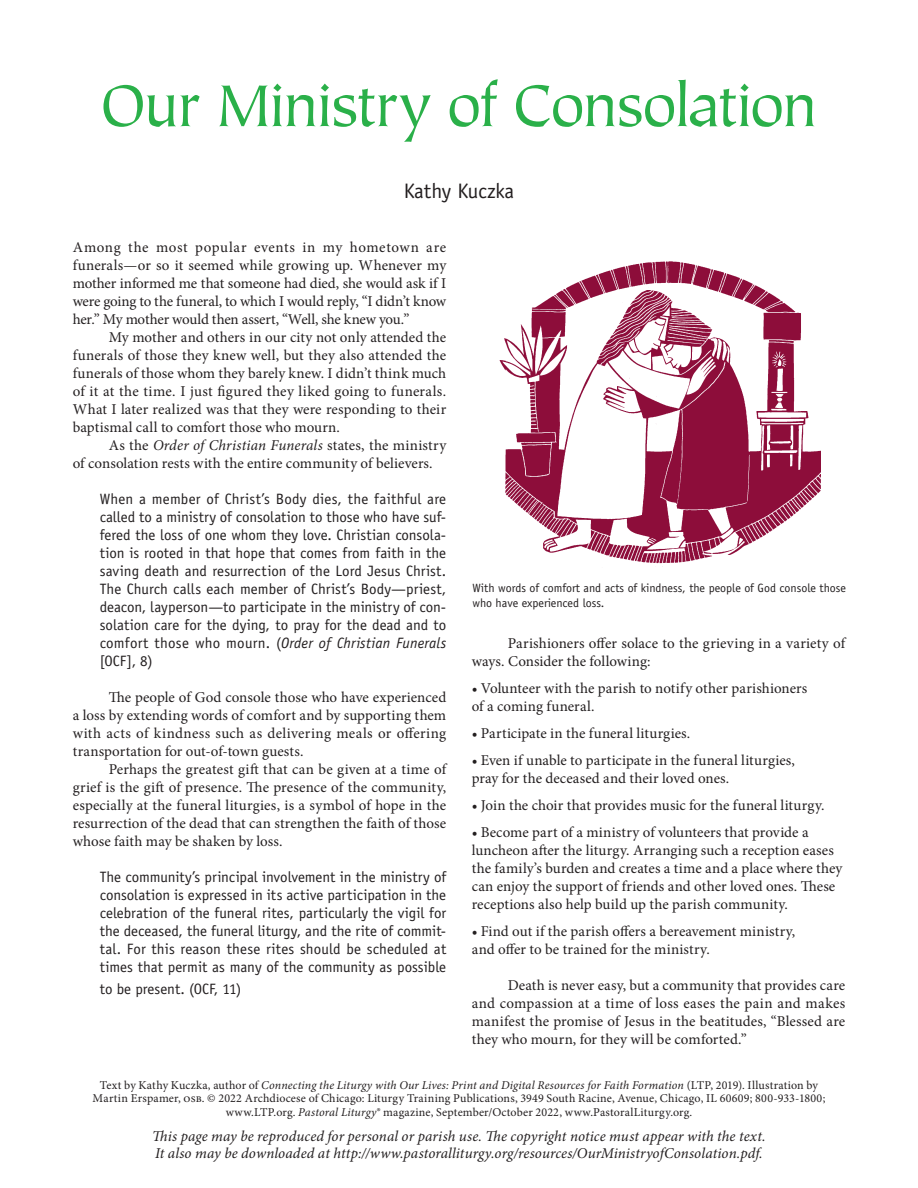
<style>
.page{position:relative;width:918px;height:1188px;background:#fff}
.page>*{position:absolute;margin:0;border:0;box-sizing:border-box;transform-origin:0 0}
.sect1__reproducible{font:66px "Tiepolo Std";letter-spacing:-.05em;color:#2ab049}
.author__reproducibl{font:21px "Officina Sans Std";letter-spacing:-.02em;color:#231f20}
.para__indented{font:15px/18px "Minion Pro";letter-spacing:.01em;color:#231f20}
.extract{font:15px/18px "Officina Sans Std";color:#231f20;text-align:justify}
.para{font:15px/18px "Minion Pro";letter-spacing:-.015em;color:#231f20;text-align:justify}
.reproducible_informa{font:italic 15px/16.5px "Minion Pro";letter-spacing:.005em;color:#231f20}
.copyright__reproduc{font:12px/13.5px "Minion Pro";letter-spacing:.015em;color:#231f20;text-align:center}
.caption{font:12px/15px "Officina Sans Std";color:#231f20}
.s1{font-style:italic}
</style>
<div class="page">
<img style="left:499px;top:261px;width:322px;height:306px">
<p class="sect1__reproducible" style="left:100px;top:70px;width:720px">Our Ministry of Consolation</p>
<p class="author__reproducibl" style="left:404px;top:179px;width:112px">Kathy Kuczka</p>
<p class="para" style="left:73px;top:238px;width:375px">Among the most popular events in my hometown are funerals—or so it seemed while growing up. Whenever my mother informed me that someone had died, she would ask if I were going to the funeral, to which I would reply, “I didn’t know her.” My mother would then assert, “Well, she knew you.”</p>
<p class="para__indented" style="left:73px;top:328px;width:375px;text-align:justify;text-indent:36px">My mother and others in our city not only attended the funerals of those they knew well, but they also attended the funerals of those whom they barely knew. I didn’t think much of it at the time. I just figured they liked going to funerals.<br>What I later realized was that they were responding to their baptismal call to comfort those who mourn.</p>
<p class="para__indented" style="left:73px;top:436px;width:375px;text-indent:36px">As the <span class="s1">Order of Christian Funerals</span> states, the ministry of consolation rests with the entire community of believers.</p>
<p class="extract" style="left:100px;top:490px;width:348px">When a member of Christ’s Body dies, the faithful are called to a ministry of consolation to those who have suf&shy;fered the loss of one whom they love. Christian consola&shy;tion is rooted in that hope that comes from faith in the saving death and resurrection of the Lord Jesus Christ.<br>The Church calls each member of Christ’s Body—priest, deacon, layperson—to participate in the ministry of con&shy;solation care for the dying, to pray for the dead and to comfort those who mourn. (<span class="s1">Order of Christian Funerals </span>[OCF], 8)</p>
<p class="para__indented" style="left:73px;top:688px;width:375px;text-align:justify;text-indent:36px">The people of God console those who have experienced a loss by extending words of comfort and by supporting them with acts of kindness such as delivering meals or offering transportation for out-of-town guests.</p>
<p class="para__indented" style="left:73px;top:760px;width:375px;text-align:justify;text-indent:36px">Perhaps the greatest gift that can be given at a time of grief is the gift of presence. The presence of the community, especially at the funeral liturgies, is a symbol of hope in the resurrection of the dead that can strengthen the faith of those whose faith may be shaken by loss.</p>
<p class="extract" style="left:100px;top:868px;width:348px">The community’s principal involvement in the ministry of consolation is expressed in its active participation in the celebration of the funeral rites, particularly the vigil for the deceased, the funeral liturgy, and the rite of commit&shy;tal. For this reason these rites should be scheduled at times that permit as many of the community as possible</p>
<p class="extract" style="left:100px;top:980px;width:143px">to be present. (OCF, 11)</p>
<p class="caption" style="left:472px;top:580px;width:375px">With words of comfort and acts of kindness, the people of God console those who have experienced loss.</p>
<p class="para__indented" style="left:472px;top:634px;width:375px;text-indent:36px">Parishioners offer solace to the grieving in a variety of ways. Consider the following:</p>
<p class="para__indented" style="left:472px;top:679px;width:337px">• Volunteer with the parish to notify other parishioners of a coming funeral.</p>
<p class="para__indented" style="left:472px;top:724px;width:220px">• Participate in the funeral liturgies.</p>
<p class="para__indented" style="left:472px;top:751px;width:325px">• Even if unable to participate in the funeral liturgies, pray for the deceased and their loved ones.</p>
<p class="para__indented" style="left:472px;top:796px;width:354px">• Join the choir that provides music for the funeral liturgy.</p>
<p class="para__indented" style="left:472px;top:823px;width:372px">• Become part of a ministry of volunteers that provide a luncheon after the liturgy. Arranging such a reception eases the family’s burden and creates a time and a place where they can enjoy the support of friends and other loved ones. These receptions also help build up the parish community.</p>
<p class="para__indented" style="left:472px;top:922px;width:325px">• Find out if the parish offers a bereavement ministry, and offer to be trained for the ministry.</p>
<p class="para__indented" style="left:472px;top:976px;width:375px;text-align:justify;text-indent:36px">Death is never easy, but a community that provides care and compassion at a time of loss eases the pain and makes manifest the promise of Jesus in the beatitudes, “Blessed are they who mourn, for they will be comforted.”</p>
<p class="copyright__reproduc" style="left:93px;top:1078px;width:734px">Text by Kathy Kuczka, author of <span class="s1">Connecting the Liturgy with Our Lives: Print and Digital Resources for Faith Formation</span> (LTP, 2019). Illustration by<br>Martin Erspamer, osb. © 2022 Archdiocese of Chicago: Liturgy Training Publications, 3949 South Racine, Avenue, Chicago, IL 60609; 800-933-1800; www.LTP.org. <span class="s1">Pastoral Liturgy</span>® magazine, September/October 2022, www.PastoralLiturgy.org.</p>
<p class="reproducible_informa" style="left:152px;top:1128px;width:615px">This page may be reproduced for personal or parish use. The copyright notice must appear with the text.<br>It also may be downloaded at http://www.pastoralliturgy.org/resources/OurMinistryofConsolation.pdf.</p>
</div>
